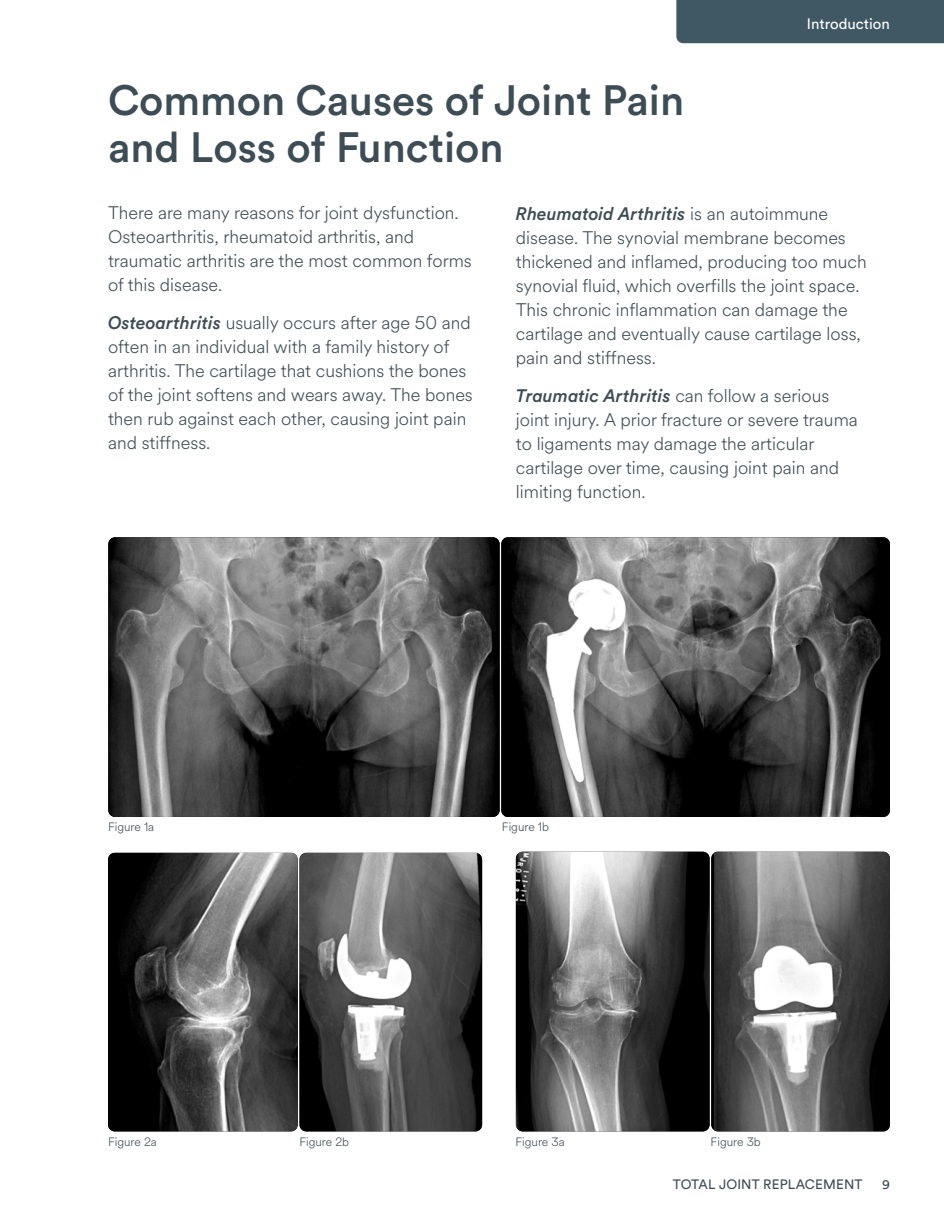
<style>
.page{position:relative;width:944px;height:1213px;background:#fff}
.page>*{position:absolute;margin:0;border:0;box-sizing:border-box;transform-origin:0 0}
.t1{font:500 42px/46.5px "Circular Std";color:#3d4d55}
.t2{font:300 18px/24px "Circular Spotify Text";color:#3d4d55}
.t3{font:italic 500 18px "Circular Std";color:#3d4d55}
.t4{font:15px "Circular Std";color:#fff}
.t5{font:13.5px "Circular Std";letter-spacing:.01em;color:#3d4d55}
.t6{font:300 12px "Circular Spotify Text";color:#3d4d55}
.s1{font-family:"Circular Std";font-weight:500;font-style:italic}
.s2{font-family:"Circular Spotify Text";font-weight:300;font-style:normal}
</style>
<div class="page">
<img style="left:516px;top:851px;width:193px;height:280px">
<img style="left:108px;top:853px;width:374px;height:278px">
<img style="left:714px;top:851px;width:176px;height:280px">
<svg style="left:299px;top:853px;width:183px;height:278px;background:#5d5d5d"></svg>
<img style="left:108px;top:537px;width:392px;height:280px">
<img style="left:504px;top:537px;width:386px;height:280px">
<div style="left:676px;top:0;width:268px;height:43px;background:#3f5864"></div>
<h1 class="t1" style="left:108px;top:76px;width:578px">Common Causes of Joint Pain and Loss of Function</h1>
<p class="t4" style="left:807px;top:14px;width:85px">Introduction</p>
<p class="t2" style="left:108px;top:201px;width:365px">There are many reasons for joint dysfunction.<br>Osteoarthritis, rheumatoid arthritis, and traumatic arthritis are the most common forms of this disease.</p>
<p class="t2" style="left:108px;top:311px;width:366px"><span class="s1">Osteoarthritis</span> usually occurs after age 50 and often in an individual with a family history of arthritis. The cartilage that cushions the bones of the joint softens and wears away. The bones then rub against each other, causing joint pain and stiffness.</p>
<p class="t3" style="left:516px;top:202px;width:314px">Rheumatoid Arthritis <span class="s2">is an autoimmune</span></p>
<p class="t2" style="left:516px;top:226px;width:352px">disease. The synovial membrane becomes thickened and inflamed, producing too much synovial fluid, which overfills the joint space.<br>This chronic inflammation can damage the cartilage and eventually cause cartilage loss, pain and stiffness.</p>
<p class="t3" style="left:516px;top:384px;width:315px">Traumatic Arthritis <span class="s2">can follow a serious</span></p>
<p class="t2" style="left:516px;top:408px;width:343px">joint injury. A prior fracture or severe trauma to ligaments may damage the articular cartilage over time, causing joint pain and limiting function.</p>
<p class="t6" style="left:108px;top:819px;width:48px">Figure 1a</p>
<p class="t6" style="left:502px;top:819px;width:49px">Figure 1b</p>
<p class="t6" style="left:108px;top:1133px;width:50px">Figure 2a</p>
<p class="t6" style="left:299px;top:1133px;width:51px">Figure 2b</p>
<p class="t6" style="left:515px;top:1133px;width:51px">Figure 3a</p>
<p class="t6" style="left:710px;top:1133px;width:52px">Figure 3b</p>
<p class="t5" style="left:673px;top:1175px;width:191px">TOTAL JOINT REPLACEMENT</p>
<p class="t5" style="left:882px;top:1175px;width:9px">9</p>
</div>
